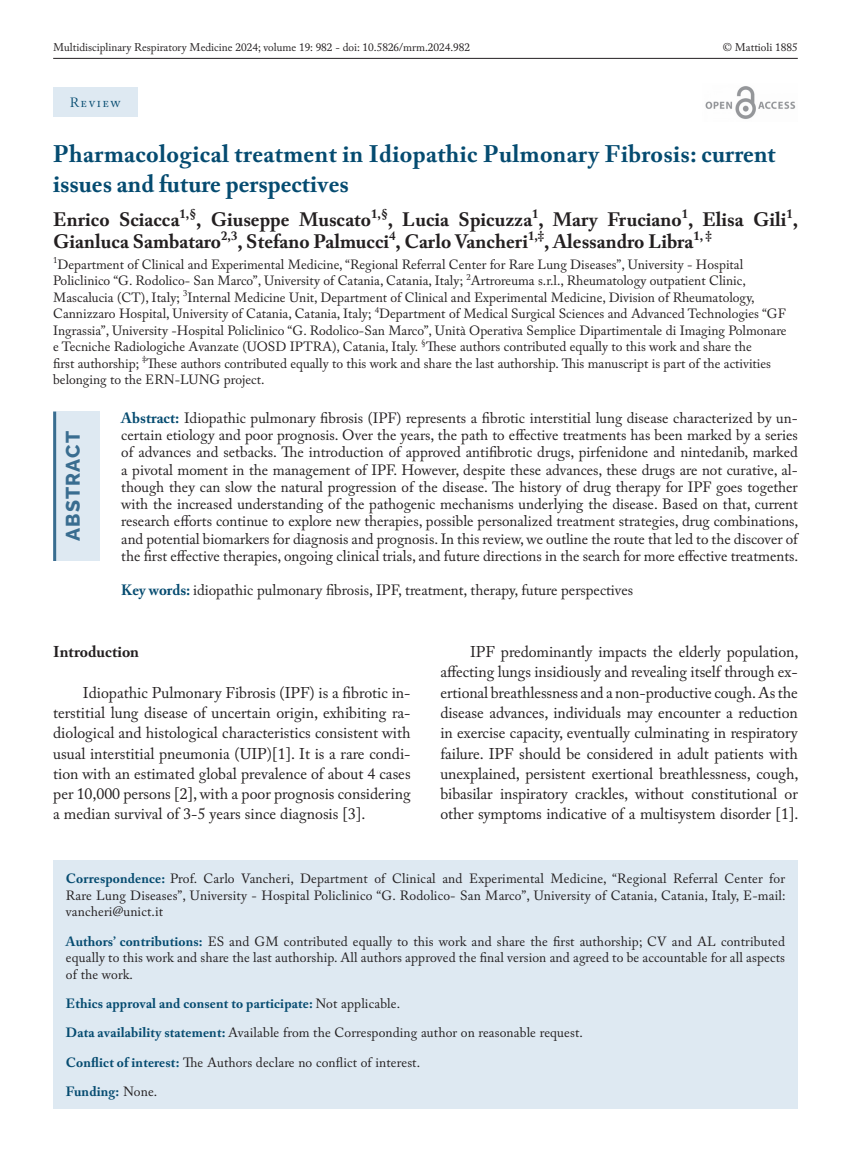
<style>
.page{position:relative;width:851px;height:1149px;background:#fff}
.page>*{position:absolute;margin:0;border:0;box-sizing:border-box;transform-origin:0 0}
.AT{font:700 24px/30px "Mattioli 1885";letter-spacing:.015em;color:#054b70}
.AAU{font:700 19.5px/21.8px "Mattioli 1885";color:#231f20}
.ABS_T{font:800 19.5px "Raleway";letter-spacing:.055em;color:#396d90}
.TX{font:15.75px/20.2px "Mattioli 1885";letter-spacing:-.005em;color:#231f20;text-align:justify}
.TXL{font:15.75px/20.2px "Mattioli 1885";color:#231f20;text-align:justify}
.t1{font:700 15.75px "Mattioli 1885";color:#231f20}
.ABS{font:15px/17.2px "Mattioli 1885";color:#231f20;text-align:justify}
.KW{font:15px "Mattioli 1885";color:#231f20}
.AAFF{font:13.5px/16.5px "Mattioli 1885";color:#231f20}
.BX1_TX{font:13.5px/16.5px "Mattioli 1885";letter-spacing:.01em;color:#231f20;text-align:justify}
.BX1_TXL{font:13.5px/16.5px "Mattioli 1885";letter-spacing:.01em;color:#231f20;text-align:justify}
.BX1_TX-2{font:700 13.5px "Mattioli 1885";letter-spacing:.01em;color:#054b70}
.AN{font:13.5px "Mattioli 1885 Light SC";letter-spacing:.1em;color:#054b70}
.NMP{font:11.25px "Mattioli 1885";color:#231f20}
.s1{font-weight:700;color:#054b70}
.s2{font-weight:400;color:#231f20}
</style>
<div class="page">
<img style="left:705px;top:86px;width:91px;height:33px">
<div style="left:53px;top:411px;width:47px;height:150px;background:#dee9f2"></div>
<hr style="left:53px;top:411px;width:3px;height:150px;background:#396d90">
<div style="left:53px;top:87px;width:84px;height:30px;background:#dee9f2"></div>
<hr style="left:53px;top:58px;width:744px;height:1px;background:#231f20">
<div style="left:53px;top:860px;width:744px;height:248px;background:#dee9f2"></div>
<p class="NMP" style="left:53px;top:40px;width:418px">Multidisciplinary Respiratory Medicine 2024; volume 19: 982 - doi: 10.5826/mrm.2024.982</p>
<p class="NMP" style="left:722px;top:40px;width:76px">© Mattioli 1885</p>
<p class="AN" style="left:70px;top:94px;width:52px">Review</p>
<p class="AT" style="left:53px;top:138px;width:724px">Pharmacological treatment in Idiopathic Pulmonary Fibrosis: current issues and future perspectives</p>
<p class="AAU" style="left:53px;top:209px;width:746px">Enrico Sciacca<sup>1,§</sup>, Giuseppe Muscato<sup>1,§</sup>, Lucia Spicuzza<sup>1</sup>, Mary Fruciano<sup>1</sup>, Elisa Gili<sup>1</sup>,<br>Gianluca Sambataro<sup>2,3</sup>, Stefano Palmucci<sup>4</sup>, Carlo Vancheri<sup>1,‡</sup>, Alessandro Libra<sup>1,</sup> <sup>‡</sup></p>
<p class="AAFF" style="left:53px;top:256px;width:734px"><sup>1</sup>Department of Clinical and Experimental Medicine, “Regional Referral Center for Rare Lung Diseases”, University - Hospital Policlinico “G. Rodolico- San Marco”, University of Catania, Catania, Italy; <sup>2</sup>Artroreuma s.r.l., Rheumatology outpatient Clinic, Mascalucia (CT), Italy; <sup>3</sup>Internal Medicine Unit, Department of Clinical and Experimental Medicine, Division of Rheumatology, Cannizzaro Hospital, University of Catania, Catania, Italy; <sup>4</sup>Department of Medical Surgical Sciences and Advanced Technologies “GF Ingrassia”, University -Hospital Policlinico “G. Rodolico-San Marco”, Unità Operativa Semplice Dipartimentale di Imaging Polmonare e Tecniche Radiologiche Avanzate (UOSD IPTRA), Catania, Italy. <sup>§</sup>These authors contributed equally to this work and share the<br>first authorship; <sup>‡</sup>These authors contributed equally to this work and share the last authorship. This manuscript is part of the activities belonging to the ERN-LUNG project.</p>
<p class="ABS" style="left:121px;top:409px;width:678px"><span class="s1">Abstract:</span> Idiopathic pulmonary fibrosis (IPF) represents a fibrotic interstitial lung disease characterized by un&shy;certain etiology and poor prognosis. Over the years, the path to effective treatments has been marked by a series of advances and setbacks. The introduction of approved antifibrotic drugs, pirfenidone and nintedanib, marked a pivotal moment in the management of IPF. However, despite these advances, these drugs are not curative, al&shy;though they can slow the natural progression of the disease. The history of drug therapy for IPF goes together with the increased understanding of the pathogenic mechanisms underlying the disease. Based on that, current research efforts continue to explore new therapies, possible personalized treatment strategies, drug combinations, and potential biomarkers for diagnosis and prognosis. In this review, we outline the route that led to the discover of the first effective therapies, ongoing clinical trials, and future directions in the search for more effective treatments.</p>
<p class="KW" style="left:121px;top:581px;width:513px"><span class="s1">Key words:</span> idiopathic pulmonary fibrosis, IPF, treatment, therapy, future perspectives</p>
<p class="ABS_T" style="left:62px;top:540px;width:111px;rotate:-90deg">ABSTRACT</p>
<h1 class="t1" style="left:53px;top:642px;width:87px">Introduction</h1>
<p class="TXL" style="left:53px;top:682px;width:359px;text-indent:30px">Idiopathic Pulmonary Fibrosis (IPF) is a fibrotic in&shy;terstitial lung disease of uncertain origin, exhibiting ra&shy;diological and histological characteristics consistent with usual interstitial pneumonia (UIP)[1]. It is a rare condi&shy;tion with an estimated global prevalence of about 4 cases per 10,000 persons [2], with a poor prognosis considering a median survival of 3-5 years since diagnosis [3].</p>
<p class="TX" style="left:440px;top:641px;width:359px;text-indent:30px">IPF predominantly impacts the elderly population, affecting lungs insidiously and revealing itself through ex&shy;ertional breathlessness and a non-productive cough. As the disease advances, individuals may encounter a reduction in exercise capacity, eventually culminating in respiratory failure. IPF should be considered in adult patients with unexplained, persistent exertional breathlessness, cough, bibasilar inspiratory crackles, without constitutional or other symptoms indicative of a multisystem disorder [1].</p>
<p class="BX1_TXL" style="left:66px;top:870px;width:721px"><span class="s1">Correspondence:</span> Prof. Carlo Vancheri, Department of Clinical and Experimental Medicine, “Regional Referral Center for Rare Lung Diseases”, University - Hospital Policlinico “G. Rodolico- San Marco”, University of Catania, Catania, Italy, E-mail: vancheri@unict.it</p>
<p class="BX1_TX" style="left:66px;top:932px;width:720px"><span class="s1">Authors’ contributions:</span> ES and GM contributed equally to this work and share the first authorship; CV and AL contributed equally to this work and share the last authorship. All authors approved the final version and agreed to be accountable for all aspects of the work.</p>
<p class="BX1_TX-2" style="left:66px;top:994px;width:336px">Ethics approval and consent to participate: <span class="s2">Not applicable.</span></p>
<p class="BX1_TX" style="left:66px;top:1024px;width:518px"><span class="s1">Data availability statement:</span> Available from the Corresponding author on reasonable request.</p>
<p class="BX1_TX" style="left:66px;top:1053px;width:355px"><span class="s1">Conflict of interest:</span> The Authors declare no conflict of interest.</p>
<p class="BX1_TX-2" style="left:66px;top:1082px;width:93px">Funding: <span class="s2">None.</span></p>
</div>
